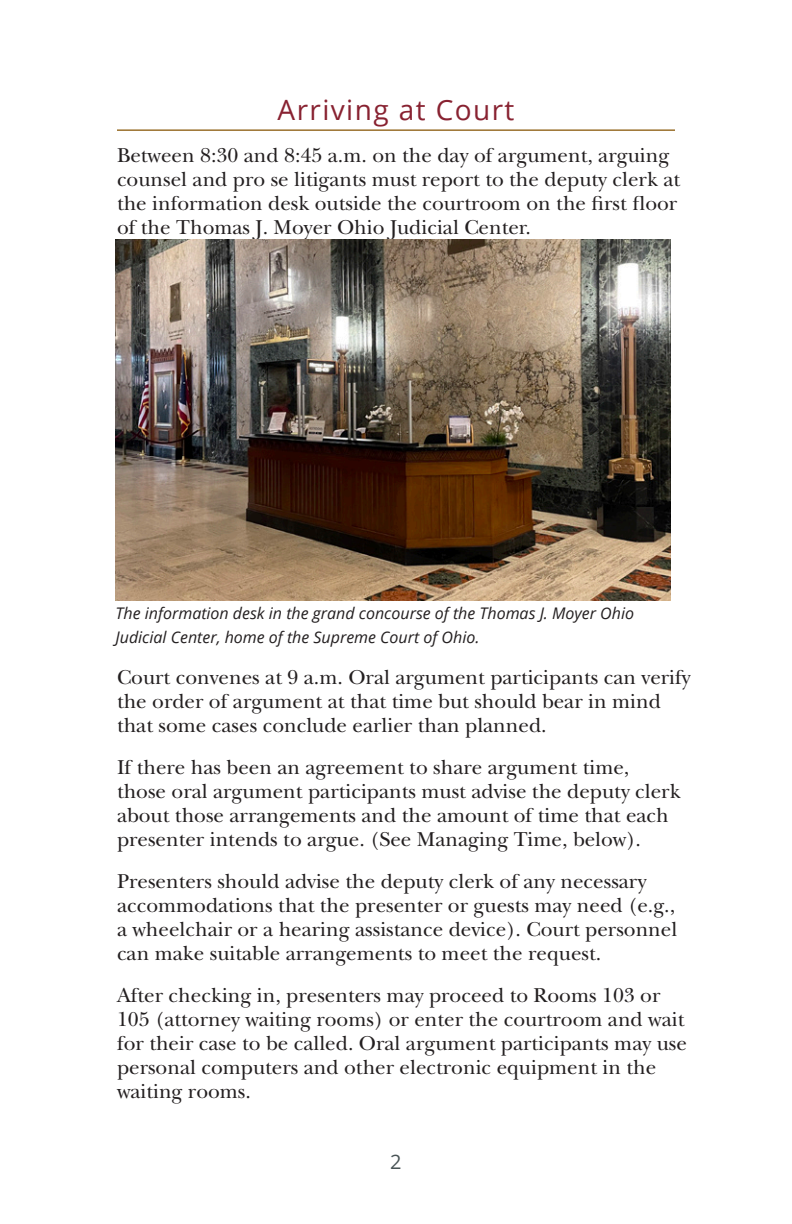
<style>
.page{position:relative;width:792px;height:1224px;background:#fff}
.page>*{position:absolute;margin:0;border:0;box-sizing:border-box;transform-origin:0 0}
.t1{font:28px "Open Sans";letter-spacing:.05em;color:#882231}
.Body{font:21px/24px "New Baskerville Std";color:#231f20}
.t2{font:20px "Open Sans";color:#495456}
.Body-2{font:italic 16px/24px "Open Sans";color:#231f20}
</style>
<div class="page">
<hr style="left:117px;top:129px;width:558px;height:2px;background:#9a702c">
<img style="left:116px;top:240px;width:555px;height:361px">
<h1 class="t1" style="left:278px;top:91px;width:238px">Arriving at Court</h1>
<p class="Body" style="left:117px;top:144px;width:565px">Between 8:30 and 8:45 a.m. on the day of argument, arguing counsel and pro se litigants must report to the deputy clerk at the information desk outside the courtroom on the first floor of the Thomas J. Moyer Ohio Judicial Center.</p>
<p class="Body-2" style="left:116px;top:601px;width:520px">The information desk in the grand concourse of the Thomas J. Moyer Ohio<br>Judicial Center, home of the Supreme Court of Ohio.</p>
<p class="Body" style="left:117px;top:666px;width:575px">Court convenes at 9 a.m. Oral argument participants can verify the order of argument at that time but should bear in mind that some cases conclude earlier than planned.</p>
<p class="Body" style="left:117px;top:756px;width:565px">If there has been an agreement to share argument time, those oral argument participants must advise the deputy clerk about those arrangements and the amount of time that each presenter intends to argue. (See Managing Time, below).</p>
<p class="Body" style="left:117px;top:870px;width:562px">Presenters should advise the deputy clerk of any necessary accommodations that the presenter or guests may need (e.g., a wheelchair or a hearing assistance device). Court personnel can make suitable arrangements to meet the request.</p>
<p class="Body" style="left:117px;top:984px;width:571px">After checking in, presenters may proceed to Rooms 103 or 105 (attorney waiting rooms) or enter the courtroom and wait for their case to be called. Oral argument participants may use personal computers and other electronic equipment in the waiting rooms.</p>
<p class="t2" style="left:390px;top:1148px;width:13px">2</p>
</div>
